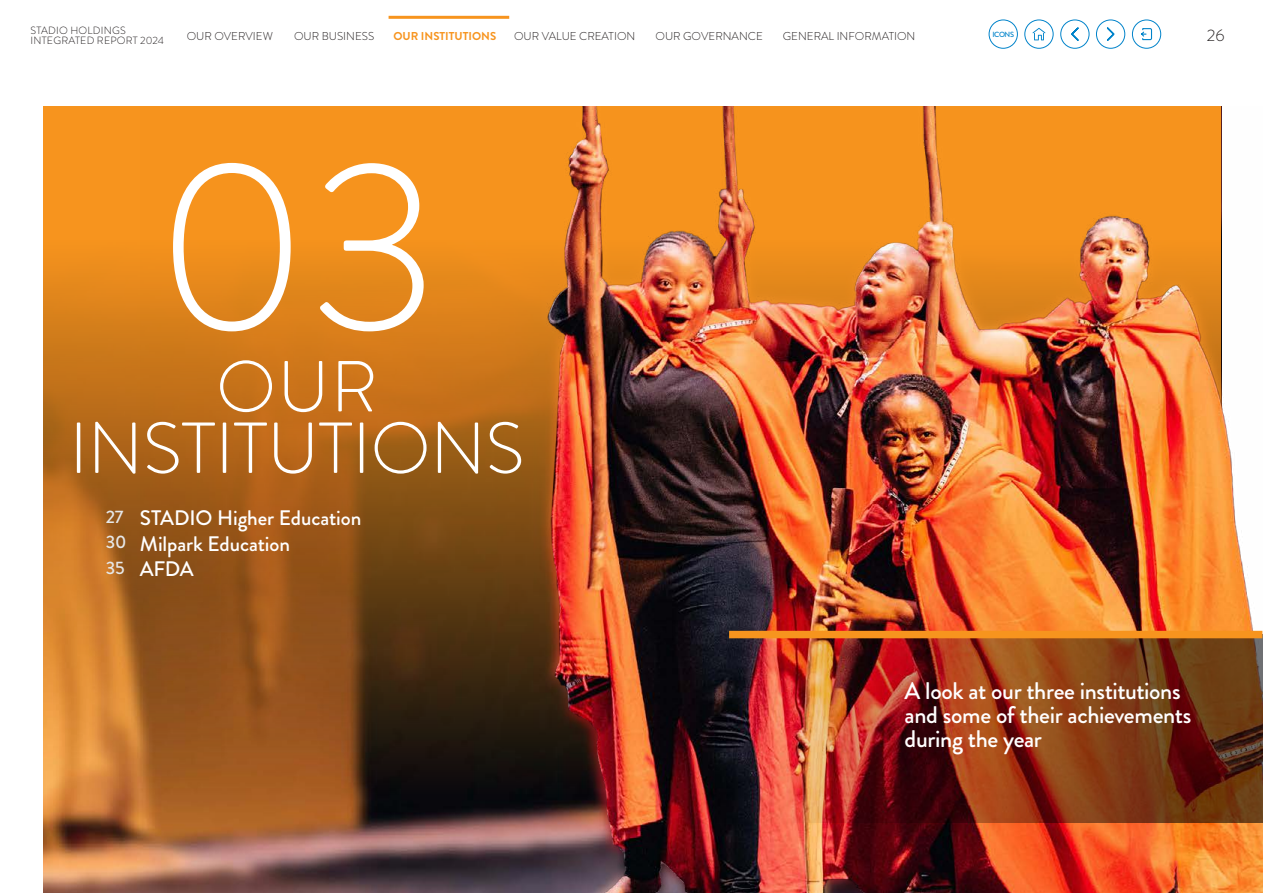
<style>
.page{position:relative;width:1263px;height:893px;background:#fff}
.page>*{position:absolute;margin:0;border:0;box-sizing:border-box;transform-origin:0 0}
.t1{font:300 240px "Brandon Grotesque";color:#fff}
.t2{font:300 72px/61.5px "Brandon Grotesque";letter-spacing:-.005em;color:#fff;text-align:center}
.t3{font:500 24px/24px "Brandon Grotesque";letter-spacing:-.015em;color:#fff}
.t4{font:500 21px/25.5px "Brandon Grotesque";letter-spacing:-.005em;color:#fff}
.t5{font:300 16.5px "Brandon Grotesque";color:#231f20}
.t6{font:300 11.4px "Brandon Grotesque";color:#231f20}
.t7{font:700 11.4px "Brandon Grotesque";color:#f7941e}
.t8{font:300 10.5px/10.5px "Brandon Grotesque";letter-spacing:.02em;color:#231f20}
.t9{font:500 7.5px "Brandon Grotesque";letter-spacing:-.06em;color:#0083ca}
.s1{font-size:18px;color:#e6e7e8}
</style>
<div class="page">
<hr style="left:389px;top:16px;width:120px;height:3px;background:#f7941e">
<div style="left:1024px;top:20px;width:29px;height:29px;border:1px solid #0083ca;border-radius:50%"></div>
<svg style="left:1032px;top:28px;width:13px;height:12px"></svg>
<div style="left:1060px;top:20px;width:29px;height:29px;border:1px solid #0083ca;border-radius:50%"></div>
<svg style="left:1071px;top:27px;width:8px;height:14px"></svg>
<div style="left:1096px;top:20px;width:29px;height:29px;border:1px solid #0083ca;border-radius:50%"></div>
<svg style="left:1107px;top:27px;width:8px;height:14px"></svg>
<div style="left:1132px;top:20px;width:29px;height:29px;border:1px solid #0083ca;border-radius:50%"></div>
<svg style="left:1141px;top:28px;width:11px;height:13px"></svg>
<div style="left:989px;top:20px;width:29px;height:29px;border:1px solid #0083ca;border-radius:50%"></div>
<svg style="left:44px;top:106px;width:96px;height:785px;background:#d17f28"></svg>
<img style="left:140px;top:106px;width:1123px;height:787px">
<img style="left:716px;top:634px;width:546px;height:189px">
<div style="left:729px;top:631px;width:533px;height:7px;background:#f7941e"></div>
<p class="t8" style="left:31px;top:25px;width:135px">STADIO HOLDINGS<br>INTEGRATED REPORT 2024</p>
<p class="t6" style="left:187px;top:28px;width:88px">OUR OVERVIEW</p>
<p class="t6" style="left:294px;top:28px;width:82px">OUR BUSINESS</p>
<p class="t7" style="left:393px;top:28px;width:104px">OUR INSTITUTIONS</p>
<p class="t6" style="left:514px;top:28px;width:123px">OUR VALUE CREATION</p>
<p class="t6" style="left:655px;top:28px;width:109px">OUR GOVERNANCE</p>
<p class="t6" style="left:783px;top:28px;width:134px">GENERAL INFORMATION</p>
<p class="t9" style="left:992px;top:29px;width:23px">ICONS</p>
<h3 class="t5" style="left:1207px;top:24px;width:19px">26</h3>
<h1 class="t1" style="left:155px;top:82px;width:286px">03</h1>
<h2 class="t2" style="left:69px;top:356px;width:457px">OUR<br>INSTITUTIONS</h2>
<h3 class="t4" style="left:106px;top:505px;width:257px"><span class="s1">27</span> STADIO Higher Education<br><span class="s1">30</span> Milpark Education<br><span class="s1">35</span> AFDA</h3>
<h3 class="t3" style="left:904px;top:679px;width:288px">A look at our three institutions and some of their achievements during the year</h3>
</div>
